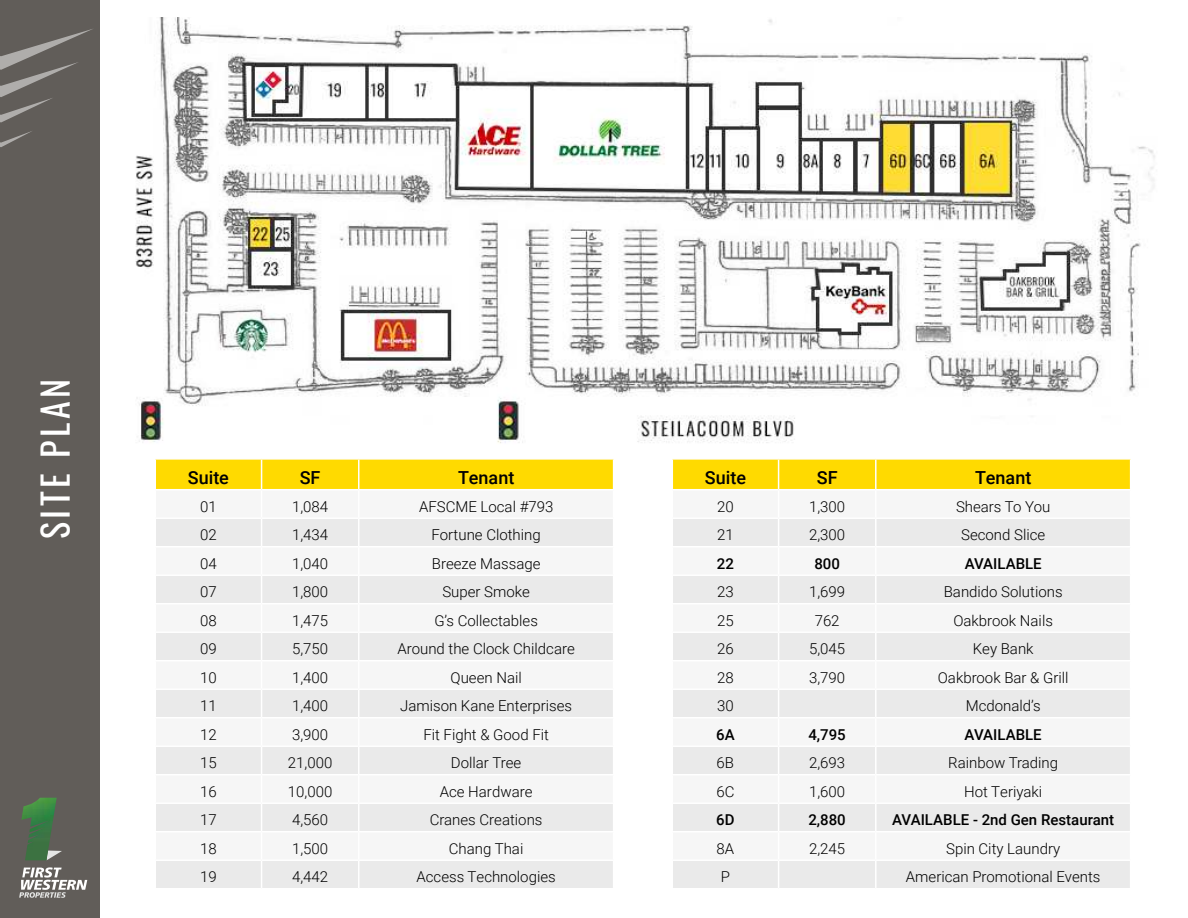
<style>
.page{position:relative;width:1188px;height:918px;background:#fff}
.page>*{position:absolute;margin:0;border:0;box-sizing:border-box;transform-origin:0 0}
.t1{font:36px "Oswald";letter-spacing:.1em;color:#fff}
.t2{font:500 18px "Roboto";color:#000}
.t3{font:300 15px "Roboto";color:#000}
.t4{font:500 15px "Roboto";color:#000}
</style>
<div class="page">
<div style="left:0;top:0;width:100px;height:918px;background:#615d59"></div>
<svg style="left:19px;top:867px;width:68px;height:31px"></svg>
<svg style="left:57px;top:850px;width:5px;height:4px"></svg>
<img style="left:21px;top:798px;width:36px;height:62px">
<svg style="left:0;top:29px;width:93px;height:94px"></svg>
<svg style="left:0;top:131px;width:32px;height:16px"></svg>
<img style="left:135px;top:18px;width:1020px;height:425px">
<svg style="left:155px;top:459px;width:459px;height:429px"></svg>
<svg style="left:672px;top:459px;width:459px;height:429px"></svg>
<h1 class="t1" style="left:23px;top:539px;width:162px;rotate:-90deg">SITE PLAN</h1>
<p class="t2" style="left:188px;top:465px;width:43px">Suite</p>
<p class="t2" style="left:300px;top:465px;width:22px">SF</p>
<p class="t2" style="left:458px;top:465px;width:58px">Tenant</p>
<p class="t3" style="left:200px;top:496px;width:18px">01</p>
<p class="t3" style="left:292px;top:496px;width:38px">1,084</p>
<p class="t3" style="left:419px;top:496px;width:136px">AFSCME Local #793</p>
<p class="t3" style="left:200px;top:524px;width:18px">02</p>
<p class="t3" style="left:292px;top:524px;width:38px">1,434</p>
<p class="t3" style="left:432px;top:524px;width:111px">Fortune Clothing</p>
<p class="t3" style="left:200px;top:553px;width:18px">04</p>
<p class="t3" style="left:292px;top:553px;width:38px">1,040</p>
<p class="t3" style="left:432px;top:553px;width:110px">Breeze Massage</p>
<p class="t3" style="left:200px;top:581px;width:18px">07</p>
<p class="t3" style="left:292px;top:581px;width:38px">1,800</p>
<p class="t3" style="left:442px;top:581px;width:89px">Super Smoke</p>
<p class="t3" style="left:200px;top:610px;width:18px">08</p>
<p class="t3" style="left:292px;top:610px;width:38px">1,475</p>
<p class="t3" style="left:434px;top:610px;width:105px">G’s Collectables</p>
<p class="t3" style="left:200px;top:638px;width:18px">09</p>
<p class="t3" style="left:292px;top:638px;width:38px">5,750</p>
<p class="t3" style="left:397px;top:638px;width:179px">Around the Clock Childcare</p>
<p class="t3" style="left:200px;top:667px;width:18px">10</p>
<p class="t3" style="left:292px;top:667px;width:38px">1,400</p>
<p class="t3" style="left:451px;top:667px;width:73px">Queen Nail</p>
<p class="t3" style="left:200px;top:695px;width:18px">11</p>
<p class="t3" style="left:292px;top:695px;width:38px">1,400</p>
<p class="t3" style="left:400px;top:695px;width:173px">Jamison Kane Enterprises</p>
<p class="t3" style="left:200px;top:724px;width:18px">12</p>
<p class="t3" style="left:292px;top:724px;width:38px">3,900</p>
<p class="t3" style="left:423px;top:724px;width:127px">Fit Fight &amp; Good Fit</p>
<p class="t3" style="left:200px;top:752px;width:18px">15</p>
<p class="t3" style="left:288px;top:752px;width:46px">21,000</p>
<p class="t3" style="left:451px;top:752px;width:72px">Dollar Tree</p>
<p class="t3" style="left:200px;top:781px;width:18px">16</p>
<p class="t3" style="left:288px;top:781px;width:46px">10,000</p>
<p class="t3" style="left:440px;top:781px;width:94px">Ace Hardware</p>
<p class="t3" style="left:200px;top:809px;width:18px">17</p>
<p class="t3" style="left:292px;top:809px;width:38px">4,560</p>
<p class="t3" style="left:430px;top:809px;width:114px">Cranes Creations</p>
<p class="t3" style="left:200px;top:838px;width:18px">18</p>
<p class="t3" style="left:292px;top:838px;width:38px">1,500</p>
<p class="t3" style="left:449px;top:838px;width:76px">Chang Thai</p>
<p class="t3" style="left:200px;top:866px;width:18px">19</p>
<p class="t3" style="left:292px;top:866px;width:38px">4,442</p>
<p class="t3" style="left:417px;top:866px;width:141px">Access Technologies</p>
<p class="t2" style="left:705px;top:465px;width:43px">Suite</p>
<p class="t2" style="left:817px;top:465px;width:22px">SF</p>
<p class="t2" style="left:975px;top:465px;width:58px">Tenant</p>
<p class="t3" style="left:717px;top:496px;width:18px">20</p>
<p class="t3" style="left:809px;top:496px;width:38px">1,300</p>
<p class="t3" style="left:956px;top:496px;width:96px">Shears To You</p>
<p class="t3" style="left:717px;top:524px;width:18px">21</p>
<p class="t3" style="left:809px;top:524px;width:38px">2,300</p>
<p class="t3" style="left:961px;top:524px;width:86px">Second Slice</p>
<p class="t4" style="left:717px;top:553px;width:19px">22</p>
<p class="t4" style="left:814px;top:553px;width:27px">800</p>
<p class="t4" style="left:965px;top:553px;width:79px">AVAILABLE</p>
<p class="t3" style="left:717px;top:581px;width:18px">23</p>
<p class="t3" style="left:809px;top:581px;width:38px">1,699</p>
<p class="t3" style="left:944px;top:581px;width:120px">Bandido Solutions</p>
<p class="t3" style="left:717px;top:610px;width:18px">25</p>
<p class="t3" style="left:815px;top:610px;width:26px">762</p>
<p class="t3" style="left:953px;top:610px;width:101px">Oakbrook Nails</p>
<p class="t3" style="left:717px;top:638px;width:18px">26</p>
<p class="t3" style="left:809px;top:638px;width:38px">5,045</p>
<p class="t3" style="left:973px;top:638px;width:62px">Key Bank</p>
<p class="t3" style="left:717px;top:667px;width:18px">28</p>
<p class="t3" style="left:809px;top:667px;width:38px">3,790</p>
<p class="t3" style="left:938px;top:667px;width:132px">Oakbrook Bar &amp; Grill</p>
<p class="t3" style="left:717px;top:695px;width:18px">30</p>
<p class="t3" style="left:966px;top:695px;width:76px">Mcdonald’s</p>
<p class="t4" style="left:716px;top:724px;width:20px">6A</p>
<p class="t4" style="left:808px;top:724px;width:39px">4,795</p>
<p class="t4" style="left:965px;top:724px;width:79px">AVAILABLE</p>
<p class="t3" style="left:717px;top:752px;width:19px">6B</p>
<p class="t3" style="left:809px;top:752px;width:38px">2,693</p>
<p class="t3" style="left:948px;top:752px;width:112px">Rainbow Trading</p>
<p class="t3" style="left:716px;top:781px;width:20px">6C</p>
<p class="t3" style="left:809px;top:781px;width:38px">1,600</p>
<p class="t3" style="left:964px;top:781px;width:80px">Hot Teriyaki</p>
<p class="t4" style="left:716px;top:809px;width:20px">6D</p>
<p class="t4" style="left:808px;top:809px;width:39px">2,880</p>
<p class="t4" style="left:892px;top:809px;width:223px">AVAILABLE - 2nd Gen Restaurant</p>
<p class="t3" style="left:717px;top:838px;width:19px">8A</p>
<p class="t3" style="left:809px;top:838px;width:38px">2,245</p>
<p class="t3" style="left:946px;top:838px;width:116px">Spin City Laundry</p>
<p class="t3" style="left:721px;top:866px;width:11px">P</p>
<p class="t3" style="left:906px;top:866px;width:196px">American Promotional Events</p>
</div>
